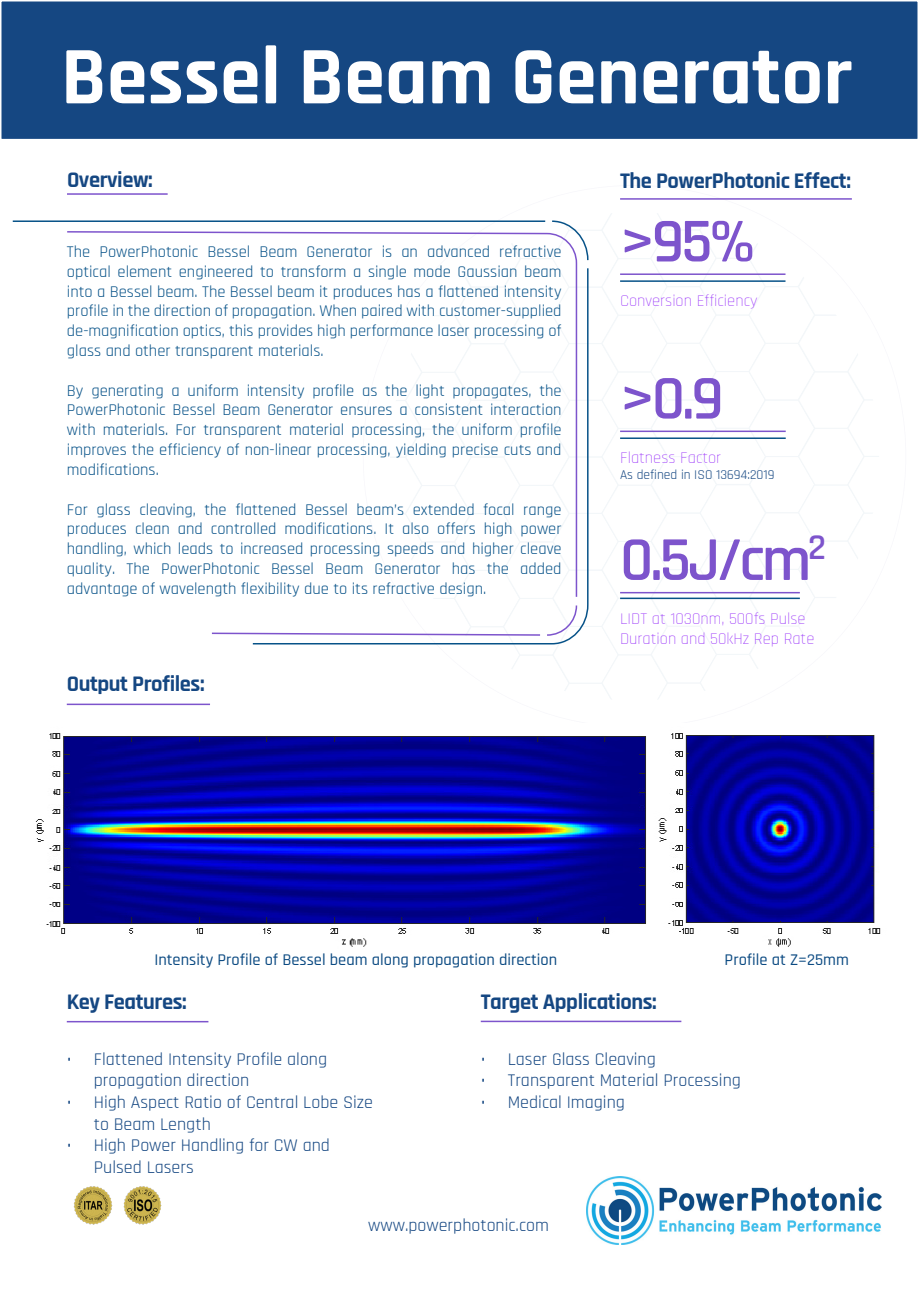
<style>
.page{position:relative;width:919px;height:1289px;background:#fff}
.page>*{position:absolute;margin:0;border:0;box-sizing:border-box;transform-origin:0 0}
.t1{font:700 82.5px "Rajdhani";color:#fff}
.t2{font:600 63px "Rajdhani";color:#7d54cc}
.t3{font:700 22.5px "Rajdhani";letter-spacing:-.02em;color:#154782}
.t4{font:18px/21.6px "Rajdhani";color:#154782}
.t5{font:16.5px/19.8px "Rajdhani";color:#075288;text-align:justify}
.t6{font:300 16.5px/19.8px "Rajdhani";color:#9933fa}
.t7{font:500 16.5px "Rajdhani";color:#0b4a82}
.t8{font:13.5px "Rajdhani";color:#154782}
</style>
<div class="page">
<svg style="left:512px;top:213px;width:366px;height:486px"></svg>
<div style="left:0;top:0;width:918px;height:140px;background:#154782;border:2px solid #fff"></div>
<img style="left:586px;top:1176px;width:295px;height:68px">
<img style="left:35px;top:733px;width:846px;height:214px">
<img style="left:73px;top:1186px;width:40px;height:39px">
<img style="left:123px;top:1186px;width:39px;height:39px">
<svg style="left:12px;top:220px;width:577px;height:425px"></svg>
<svg style="left:66px;top:230px;width:512px;height:406px"></svg>
<hr style="left:620px;top:273px;width:165px;height:2px;background:#7d54cc">
<hr style="left:620px;top:280px;width:165px;height:2px;background:#075288">
<hr style="left:67px;top:703px;width:143px;height:2px;background:#7d54cc">
<hr style="left:480px;top:1020px;width:201px;height:2px;background:#7d54cc">
<hr style="left:67px;top:1020px;width:141px;height:2px;background:#7d54cc">
<hr style="left:67px;top:193px;width:101px;height:2px;background:#7d54cc">
<hr style="left:620px;top:592px;width:179px;height:1px;background:#7d54cc">
<hr style="left:620px;top:597px;width:179px;height:2px;background:#075288">
<hr style="left:620px;top:430px;width:165px;height:2px;background:#7d54cc">
<hr style="left:620px;top:437px;width:165px;height:2px;background:#075288">
<hr style="left:620px;top:198px;width:231px;height:2px;background:#7d54cc">
<h1 class="t1" style="left:61px;top:27px;width:792px">Bessel Beam Generator</h1>
<p class="t3" style="left:67px;top:166px;width:87px">Overview:</p>
<p class="t5" style="left:67px;top:242px;width:496px">The PowerPhotonic Bessel Beam Generator is an advanced refractive optical element engineered to transform a single mode Gaussian beam into a Bessel beam. The Bessel beam it produces has a flattened intensity profile in the direction of propagation. When paired with customer-supplied de-magnification optics, this provides high performance laser processing of glass and other transparent materials.</p>
<p class="t5" style="left:67px;top:381px;width:496px">By generating a uniform intensity profile as the light propagates, the PowerPhotonic Bessel Beam Generator ensures a consistent interaction with materials. For transparent material processing, the uniform profile improves the efficiency of non-linear processing, yielding precise cuts and modifications.</p>
<p class="t5" style="left:67px;top:500px;width:496px">For glass cleaving, the flattened Bessel beam’s extended focal range produces clean and controlled modifications. It also offers high power handling, which leads to increased processing speeds and higher cleave quality. The PowerPhotonic Bessel Beam Generator has the added advantage of wavelength flexibility due to its refractive design.</p>
<p class="t3" style="left:67px;top:669px;width:139px">Output Profiles:</p>
<p class="t3" style="left:620px;top:167px;width:232px">The PowerPhotonic Effect:</p>
<p class="t2" style="left:620px;top:204px;width:137px">&gt;95%</p>
<p class="t6" style="left:620px;top:291px;width:139px">Conversion Efficiency</p>
<p class="t2" style="left:620px;top:361px;width:105px">&gt;0.9</p>
<p class="t6" style="left:620px;top:448px;width:103px">Flatness Factor</p>
<p class="t8" style="left:620px;top:467px;width:156px">As defined in ISO 13694:2019</p>
<p class="t2" style="left:620px;top:522px;width:207px">0.5J/cm<sup>2</sup></p>
<p class="t6" style="left:620px;top:609px;width:196px">LIDT at 1030nm, 500fs Pulse<br>Duration and 50kHz Rep Rate</p>
<p class="t7" style="left:154px;top:950px;width:404px">Intensity Profile of Bessel beam along propagation direction</p>
<p class="t7" style="left:724px;top:950px;width:126px">Profile at Z=25mm</p>
<p class="t3" style="left:67px;top:987px;width:121px">Key Features:</p>
<p class="t3" style="left:480px;top:987px;width:177px">Target Applications:</p>
<p class="t4" style="left:94px;top:1048px;width:235px;text-indent:-27px">• Flattened Intensity Profile along propagation direction</p>
<p class="t4" style="left:94px;top:1091px;width:281px;text-indent:-27px">• High Aspect Ratio of Central Lobe Size to Beam Length</p>
<p class="t4" style="left:94px;top:1135px;width:238px;text-indent:-27px">• High Power Handling for CW and<br>Pulsed Lasers</p>
<p class="t4" style="left:480px;top:1048px;width:176px">• Laser Glass Cleaving</p>
<p class="t4" style="left:480px;top:1070px;width:262px">• Transparent Material Processing</p>
<p class="t4" style="left:480px;top:1091px;width:146px">• Medical Imaging</p>
<p class="t4" style="left:368px;top:1215px;width:182px">www.powerphotonic.com</p>
</div>
